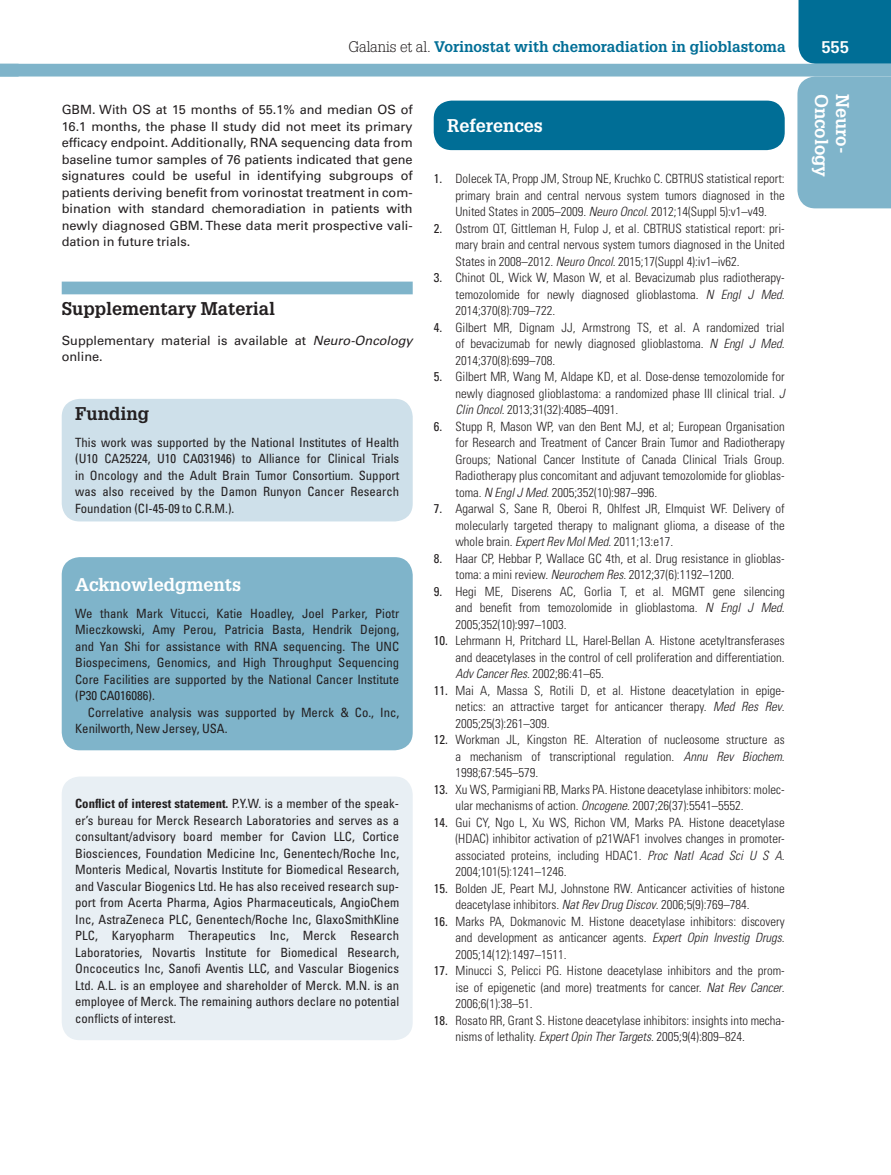
<style>
.page{position:relative;width:891px;height:1175px;background:#fff}
.page>*{position:absolute;margin:0;border:0;box-sizing:border-box;transform-origin:0 0}
.t1{font:700 18px "Glypha LT Std";color:#fff}
.t2{font:700 18px "Glypha LT Std";color:#231f20}
.t3{font:700 16.5px "Glypha LT Std";color:#fff}
.t4{font:700 15px "Glypha LT Std";color:#006e96}
.t5{font:300 condensed 12.75px/16.5px "Univers LT Std";color:#231f20;text-align:justify}
.t6{font:condensed 12.75px/16.5px "Univers LT Std";color:#231f20;text-align:justify}
.t7{font:12.75px/16.5px "Univers LT Std";color:#231f20;text-align:justify}
.s1{font-weight:300;color:#231f20}
.s2{font-weight:400}
.s3{font-style:italic}
.s4{font-weight:700}
</style>
<div class="page">
<div style="left:799px;top:0;width:92px;height:64px;background:#006e96"></div>
<div style="left:0;top:64px;width:891px;height:12px;background:#7fb4ca"></div>
<div style="left:797px;top:76px;width:94px;height:132px;background:#7fb4ca"></div>
<div style="left:62px;top:557px;width:351px;height:193px;background:#7fb4ca;border-radius:18px"></div>
<div style="left:62px;top:399px;width:351px;height:122px;background:#cee0ea;border-radius:18px"></div>
<div style="left:62px;top:776px;width:351px;height:264px;background:#e8eff4;border-radius:18px"></div>
<div style="left:62px;top:281px;width:351px;height:13px;background:#7fb4ca"></div>
<div style="left:434px;top:101px;width:351px;height:49px;background:#006e96;border-radius:18px"></div>
<p class="t4" style="left:348px;top:37px;width:439px"><span class="s1">Galanis et al.</span> Vorinostat with chemoradiation in glioblastoma</p>
<p class="t3" style="left:821px;top:37px;width:29px">555</p>
<h1 class="t1" style="left:833px;top:94px;width:85px;rotate:90deg">Oncology</h1>
<h1 class="t1" style="left:854px;top:94px;width:61px;rotate:90deg">Neuro-</h1>
<p class="t7" style="left:62px;top:102px;width:353px">GBM. With OS at 15 months of 55.1% and median OS of 16.1 months, the phase II study did not meet its primary efficacy endpoint. Additionally, RNA sequencing data from baseline tumor samples of 76 patients indicated that gene signatures could be useful in identifying subgroups of patients deriving benefit from vorinostat treatment in com&shy;bination with standard chemoradiation in patients with newly diagnosed GBM. These data merit prospective vali&shy;dation in future trials.</p>
<h1 class="t1" style="left:447px;top:114px;width:97px">References</h1>
<p class="t5" style="left:455px;top:170px;width:331px;text-indent:-22px"><span class="s2">1.</span> Dolecek TA, Propp JM, Stroup NE, Kruchko C. CBTRUS statistical report: primary brain and central nervous system tumors diagnosed in the United States in 2005–2009. <span class="s3">Neuro Oncol</span>. 2012;14(Suppl 5):v1–v49.</p>
<p class="t5" style="left:455px;top:220px;width:331px;text-indent:-22px"><span class="s2">2.</span> Ostrom QT, Gittleman H, Fulop J, et al. CBTRUS statistical report: pri&shy;mary brain and central nervous system tumors diagnosed in the United States in 2008–2012. <span class="s3">Neuro Oncol</span>. 2015;17(Suppl 4):iv1–iv62.</p>
<p class="t5" style="left:455px;top:269px;width:331px;text-indent:-22px"><span class="s2">3.</span> Chinot OL, Wick W, Mason W, et al. Bevacizumab plus radiotherapy&shy;temozolomide for newly diagnosed glioblastoma. <span class="s3">N Engl J Med</span>.<br>2014;370(8):709–722.</p>
<p class="t5" style="left:455px;top:319px;width:331px;text-indent:-22px"><span class="s2">4.</span> Gilbert MR, Dignam JJ, Armstrong TS, et al. A randomized trial of bevacizumab for newly diagnosed glioblastoma. <span class="s3">N Engl J Med</span>.<br>2014;370(8):699–708.</p>
<p class="t5" style="left:455px;top:368px;width:331px;text-indent:-22px"><span class="s2">5.</span> Gilbert MR, Wang M, Aldape KD, et al. Dose-dense temozolomide for newly diagnosed glioblastoma: a randomized phase III clinical trial. <span class="s3">J Clin Oncol</span>. 2013;31(32):4085–4091.</p>
<p class="t5" style="left:455px;top:418px;width:331px;text-indent:-22px"><span class="s2">6.</span> Stupp R, Mason WP, van den Bent MJ, et al; European Organisation for Research and Treatment of Cancer Brain Tumor and Radiotherapy Groups; National Cancer Institute of Canada Clinical Trials Group.<br>Radiotherapy plus concomitant and adjuvant temozolomide for glioblas&shy;toma. <span class="s3">N Engl J Med</span>. 2005;352(10):987–996.</p>
<p class="t5" style="left:455px;top:500px;width:331px;text-indent:-22px"><span class="s2">7.</span> Agarwal S, Sane R, Oberoi R, Ohlfest JR, Elmquist WF. Delivery of molecularly targeted therapy to malignant glioma, a disease of the whole brain. <span class="s3">Expert Rev Mol Med</span>. 2011;13:e17.</p>
<p class="t5" style="left:455px;top:550px;width:331px;text-indent:-22px"><span class="s2">8.</span> Haar CP, Hebbar P, Wallace GC 4th, et al. Drug resistance in glioblas&shy;toma: a mini review. <span class="s3">Neurochem Res</span>. 2012;37(6):1192–1200.</p>
<p class="t5" style="left:455px;top:583px;width:331px;text-indent:-22px"><span class="s2">9.</span> Hegi ME, Diserens AC, Gorlia T, et al. MGMT gene silencing and benefit from temozolomide in glioblastoma. <span class="s3">N Engl J Med</span>.<br>2005;352(10):997–1003.</p>
<p class="t5" style="left:455px;top:632px;width:331px;text-indent:-22px"><span class="s2">10.</span> Lehrmann H, Pritchard LL, Harel-Bellan A. Histone acetyltransferases and deacetylases in the control of cell proliferation and differentiation.<br><span class="s3">Adv Cancer Res</span>. 2002;86:41–65.</p>
<p class="t5" style="left:455px;top:682px;width:331px;text-indent:-22px"><span class="s2">11.</span> Mai A, Massa S, Rotili D, et al. Histone deacetylation in epige&shy;netics: an attractive target for anticancer therapy. <span class="s3">Med Res Rev</span>.<br>2005;25(3):261–309.</p>
<p class="t5" style="left:455px;top:731px;width:331px;text-indent:-22px"><span class="s2">12.</span> Workman JL, Kingston RE. Alteration of nucleosome structure as a mechanism of transcriptional regulation. <span class="s3">Annu Rev Biochem</span>.<br>1998;67:545–579.</p>
<p class="t5" style="left:455px;top:781px;width:331px;text-indent:-22px"><span class="s2">13.</span> Xu WS, Parmigiani RB, Marks PA. Histone deacetylase inhibitors: molec&shy;ular mechanisms of action. <span class="s3">Oncogene</span>. 2007;26(37):5541–5552.</p>
<p class="t5" style="left:455px;top:814px;width:331px;text-indent:-22px"><span class="s2">14.</span> Gui CY, Ngo L, Xu WS, Richon VM, Marks PA. Histone deacetylase (HDAC) inhibitor activation of p21WAF1 involves changes in promoter&shy;associated proteins, including HDAC1. <span class="s3">Proc Natl Acad Sci U S A</span>.<br>2004;101(5):1241–1246.</p>
<p class="t5" style="left:455px;top:880px;width:331px;text-indent:-22px"><span class="s2">15.</span> Bolden JE, Peart MJ, Johnstone RW. Anticancer activities of histone deacetylase inhibitors. <span class="s3">Nat Rev Drug Discov</span>. 2006;5(9):769–784.</p>
<p class="t5" style="left:455px;top:913px;width:331px;text-indent:-22px"><span class="s2">16.</span> Marks PA, Dokmanovic M. Histone deacetylase inhibitors: discovery and development as anticancer agents. <span class="s3">Expert Opin Investig Drugs</span>.<br>2005;14(12):1497–1511.</p>
<p class="t5" style="left:455px;top:962px;width:331px;text-indent:-22px"><span class="s2">17.</span> Minucci S, Pelicci PG. Histone deacetylase inhibitors and the prom&shy;ise of epigenetic (and more) treatments for cancer. <span class="s3">Nat Rev Cancer</span>.<br>2006;6(1):38–51.</p>
<p class="t5" style="left:455px;top:1012px;width:331px;text-indent:-22px"><span class="s2">18.</span> Rosato RR, Grant S. Histone deacetylase inhibitors: insights into mecha&shy;nisms of lethality. <span class="s3">Expert Opin Ther Targets</span>. 2005;9(4):809–824.</p>
<h1 class="t2" style="left:62px;top:298px;width:215px">Supplementary Material</h1>
<p class="t7" style="left:62px;top:332px;width:353px">Supplementary material is available at <span class="s3">Neuro-Oncology </span>online.</p>
<h1 class="t2" style="left:75px;top:402px;width:76px">Funding</h1>
<p class="t6" style="left:75px;top:434px;width:326px">This work was supported by the National Institutes of Health (U10 CA25224, U10 CA031946) to Alliance for Clinical Trials in Oncology and the Adult Brain Tumor Consortium. Support was also received by the Damon Runyon Cancer Research Foundation (CI-45-09 to C.R.M.).</p>
<h1 class="t1" style="left:75px;top:573px;width:168px">Acknowledgments</h1>
<p class="t6" style="left:75px;top:605px;width:326px">We thank Mark Vitucci, Katie Hoadley, Joel Parker, Piotr Mieczkowski, Amy Perou, Patricia Basta, Hendrik Dejong, and Yan Shi for assistance with RNA sequencing. The UNC Biospecimens, Genomics, and High Throughput Sequencing Core Facilities are supported by the National Cancer Institute (P30 CA016086).</p>
<p class="t6" style="left:75px;top:704px;width:326px;text-indent:13px">Correlative analysis was supported by Merck &amp; Co., Inc,<br>Kenilworth, New Jersey, USA.</p>
<p class="t6" style="left:75px;top:795px;width:326px"><span class="s4">Conflict of interest statement.</span> P.Y.W. is a member of the speak&shy;er’s bureau for Merck Research Laboratories and serves as a consultant/advisory board member for Cavion LLC, Cortice Biosciences, Foundation Medicine Inc, Genentech/Roche Inc, Monteris Medical, Novartis Institute for Biomedical Research, and Vascular Biogenics Ltd. He has also received research sup&shy;port from Acerta Pharma, Agios Pharmaceuticals, AngioChem Inc, AstraZeneca PLC, Genentech/Roche Inc, GlaxoSmithKline PLC, Karyopharm Therapeutics Inc, Merck Research Laboratories, Novartis Institute for Biomedical Research, Oncoceutics Inc, Sanofi Aventis LLC, and Vascular Biogenics Ltd. A.L. is an employee and shareholder of Merck. M.N. is an employee of Merck. The remaining authors declare no potential conflicts of interest.</p>
</div>
